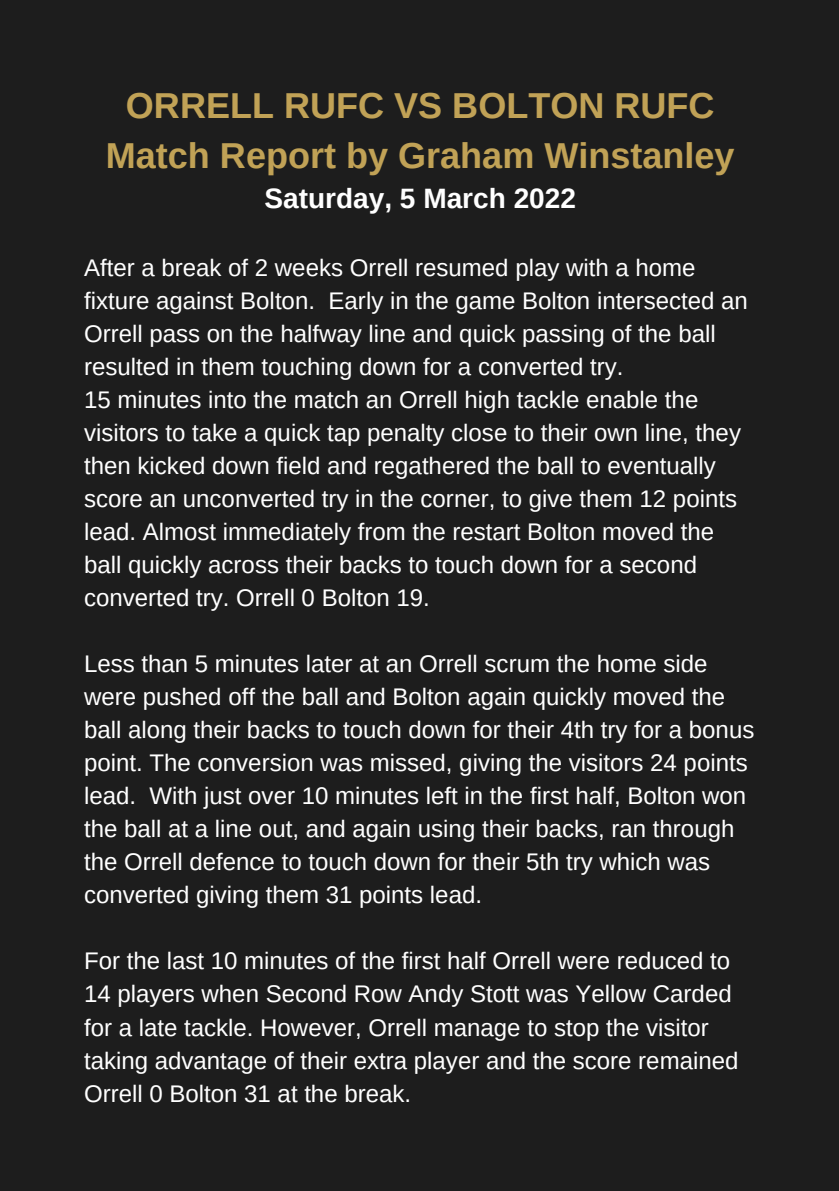
<style>
.page{position:relative;width:839px;height:1191px;background:#fff}
.page>*{position:absolute;margin:0;border:0;box-sizing:border-box;transform-origin:0 0}
.t1{font:700 36px/49.6px "Arimo";color:#c1a256;text-align:center}
.t2{font:700 28px "Arimo";color:#fff}
.t3{font:24px/33px "Arimo";color:#fff}
</style>
<div class="page">
<div style="left:0;top:0;width:838px;height:1191px;background:#1d1d1d"></div>
<h1 class="t1" style="left:106px;top:81px;width:630px">ORRELL RUFC VS BOLTON RUFC<br>Match Report by Graham Winstanley</h1>
<p class="t2" style="left:264px;top:183px;width:313px">Saturday, 5 March 2022</p>
<p class="t3" style="left:84px;top:251px;width:665px">After a break of 2 weeks Orrell resumed play with a home fixture against Bolton. Early in the game Bolton intersected an Orrell pass on the halfway line and quick passing of the ball resulted in them touching down for a converted try.<br>15 minutes into the match an Orrell high tackle enable the visitors to take a quick tap penalty close to their own line, they then kicked down field and regathered the ball to eventually score an unconverted try in the corner, to give them 12 points lead. Almost immediately from the restart Bolton moved the ball quickly across their backs to touch down for a second converted try. Orrell 0 Bolton 19.</p>
<p class="t3" style="left:84px;top:647px;width:671px">Less than 5 minutes later at an Orrell scrum the home side were pushed off the ball and Bolton again quickly moved the ball along their backs to touch down for their 4th try for a bonus point. The conversion was missed, giving the visitors 24 points lead. With just over 10 minutes left in the first half, Bolton won the ball at a line out, and again using their backs, ran through the Orrell defence to touch down for their 5th try which was converted giving them 31 points lead.</p>
<p class="t3" style="left:84px;top:945px;width:656px">For the last 10 minutes of the first half Orrell were reduced to 14 players when Second Row Andy Stott was Yellow Carded for a late tackle. However, Orrell manage to stop the visitor taking advantage of their extra player and the score remained Orrell 0 Bolton 31 at the break.</p>
</div>
